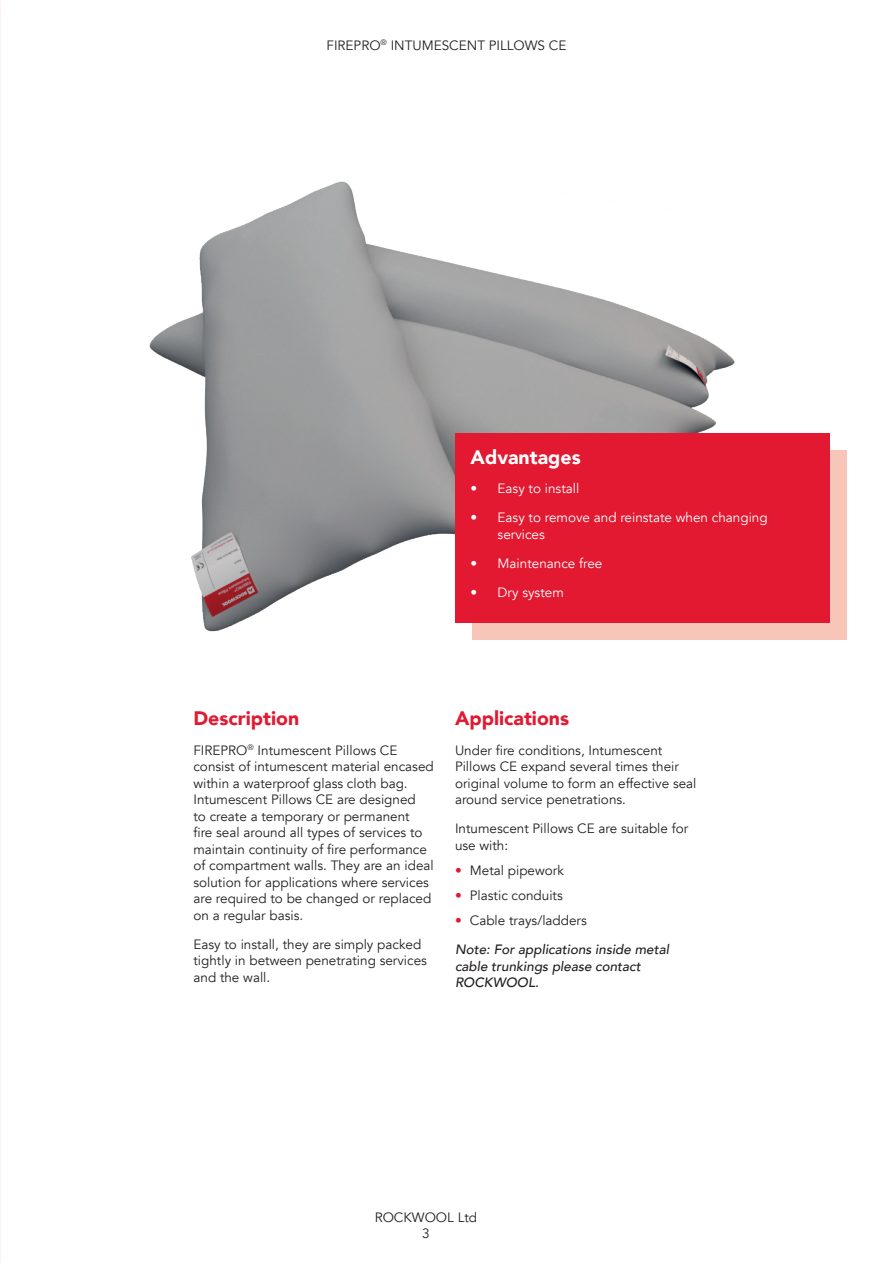
<style>
.page{position:relative;width:893px;height:1263px;background:#fff}
.page>*{position:absolute;margin:0;border:0;box-sizing:border-box;transform-origin:0 0}
.t1{font:900 19.5px "Avenir";color:#e21931}
.t2{font:900 19.5px "Avenir";color:#fff}
.t3{font:13.5px/16.5px "Avenir";color:#231f20}
.t4{font:italic 500 13.5px/29.2px "Avenir";color:#231f20}
.t5{font:13.5px/16.5px "Avenir";color:#fff}
.s1{color:#e21931}
.s2{font-weight:400;font-style:normal;color:#e21931}
.s3{font-weight:400;font-style:normal}
</style>
<div class="page">
<img style="left:0;top:0;width:1px;height:1263px">
<img style="left:149px;top:181px;width:605px;height:451px">
<div style="left:472px;top:451px;width:374px;height:189px;background:#f8c6b8"></div>
<div style="left:455px;top:434px;width:374px;height:189px;background:#e21931"></div>
<p class="t3" style="left:327px;top:37px;width:241px">FIREPRO<sup>®</sup> INTUMESCENT PILLOWS CE</p>
<h1 class="t2" style="left:471px;top:440px;width:112px">Advantages</h1>
<p class="t5" style="left:471px;top:480px;width:110px">• Easy to install</p>
<p class="t5" style="left:498px;top:509px;width:272px;text-indent:-27px">• Easy to remove and reinstate when changing services</p>
<p class="t5" style="left:471px;top:555px;width:133px">• Maintenance free</p>
<p class="t5" style="left:471px;top:584px;width:95px">• Dry system</p>
<h1 class="t1" style="left:193px;top:702px;width:107px">Description</h1>
<p class="t3" style="left:193px;top:742px;width:242px">FIREPRO<sup>®</sup> Intumescent Pillows CE consist of intumescent material encased within a waterproof glass cloth bag.<br>Intumescent Pillows CE are designed<br>to create a temporary or permanent<br>fire seal around all types of services to maintain continuity of fire performance of compartment walls. They are an ideal solution for applications where services are required to be changed or replaced on a regular basis.</p>
<p class="t3" style="left:193px;top:936px;width:235px">Easy to install, they are simply packed tightly in between penetrating services and the wall.</p>
<h1 class="t1" style="left:455px;top:702px;width:116px">Applications</h1>
<p class="t3" style="left:455px;top:742px;width:243px">Under fire conditions, Intumescent Pillows CE expand several times their original volume to form an effective seal around service penetrations.</p>
<p class="t3" style="left:455px;top:821px;width:235px">Intumescent Pillows CE are suitable for use with:</p>
<p class="t3" style="left:455px;top:862px;width:110px"><span class="s1">•</span> Metal pipework</p>
<p class="t3" style="left:455px;top:887px;width:109px"><span class="s1">•</span> Plastic conduits</p>
<p class="t4" style="left:455px;top:906px;width:216px"><span class="s2">•</span> <span class="s3">Cable trays/ladders<br></span>Note: For applications inside metal</p>
<p class="t4" style="left:455px;top:958px;width:187px;line-height:16.5px">cable trunkings please contact<br>ROCKWOOL.</p>
<p class="t3" style="left:375px;top:1209px;width:104px;text-align:center">ROCKWOOL Ltd<br>3</p>
</div>
